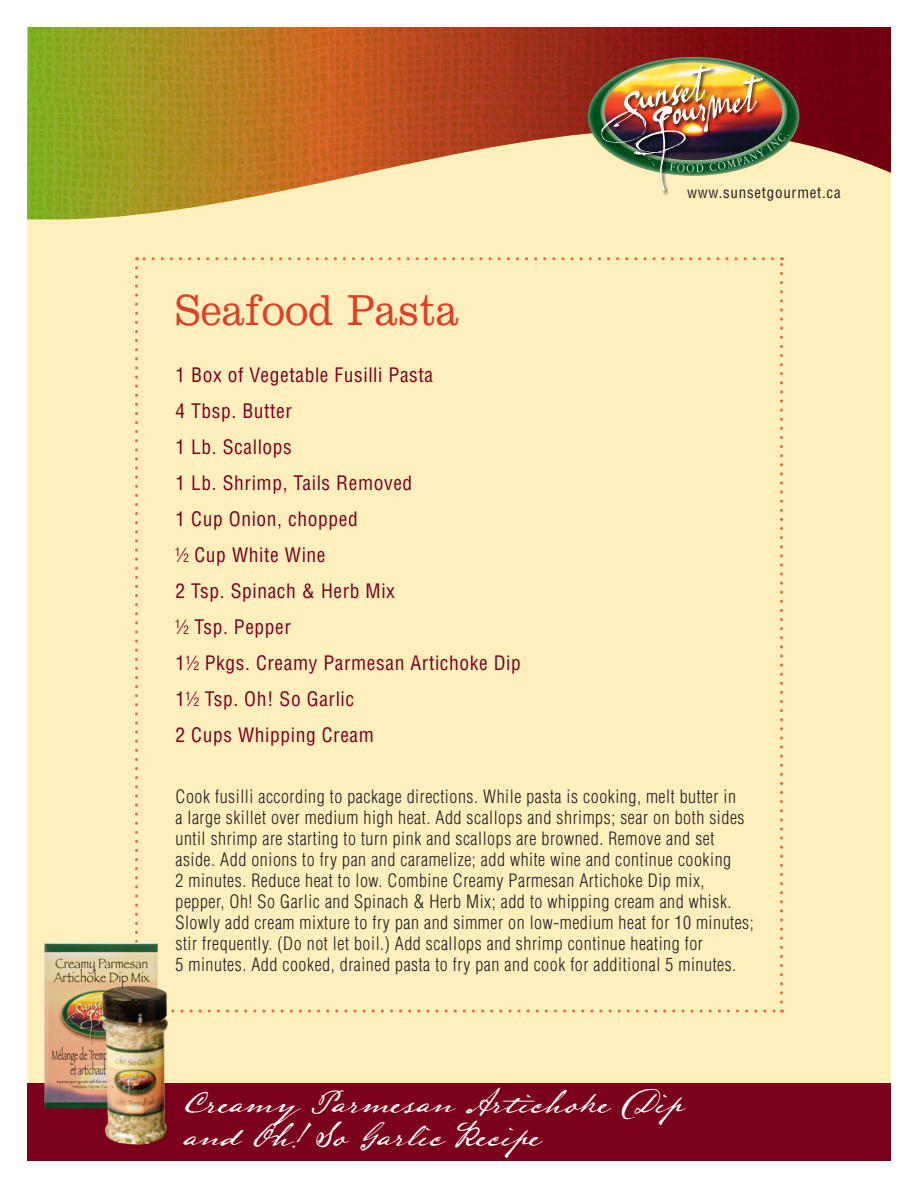
<style>
.page{position:relative;width:918px;height:1188px;background:#fff}
.page>*{position:absolute;margin:0;border:0;box-sizing:border-box;transform-origin:0 0}
.Recipe_Name{font:300 45px "Clarendon LT Std";letter-spacing:.02em;color:#dd3f27;scale:.9 1}
.Footer_Product_s__Na{font:30px/33px "Lamar Pen";color:#fff;scale:.9 1}
.Ingredients{font:condensed 19.5px "Helvetica LT Std";letter-spacing:.03em;color:#7b001c}
.Instructions{font:300 condensed 18px/21px "Helvetica LT Std";letter-spacing:.03em;color:#231f20}
.t1{font:condensed 15px "Helvetica LT Std";letter-spacing:.05em;color:#231f20}
.s1{font-weight:300}
</style>
<div class="page">
<div style="left:27px;top:27px;width:864px;height:1134px;background:#feefbc"></div>
<img style="left:27px;top:27px;width:864px;height:192px">
<svg style="left:588px;top:57px;width:211px;height:119px"></svg>
<img style="left:598px;top:88px;width:3px;height:62px">
<img style="left:684px;top:62px;width:34px;height:2px">
<img style="left:632px;top:191px;width:60px;height:7px">
<img style="left:601px;top:64px;width:188px;height:127px">
<div style="left:27px;top:1083px;width:864px;height:78px;background:#7b001c"></div>
<svg style="left:135px;top:268px;width:3px;height:674px"></svg>
<svg style="left:171px;top:1010px;width:612px;height:2px"></svg>
<svg style="left:780px;top:257px;width:3px;height:745px"></svg>
<svg style="left:136px;top:257px;width:637px;height:3px"></svg>
<img style="left:44px;top:942px;width:114px;height:166px">
<img style="left:102px;top:986px;width:66px;height:159px">
<p class="Recipe_Name" style="left:176px;top:284px;width:316px">Seafood Pasta</p>
<p class="Ingredients" style="left:176px;top:362px;width:259px">1 Box of Vegetable Fusilli Pasta</p>
<p class="Ingredients" style="left:176px;top:398px;width:118px">4 Tbsp. Butter</p>
<p class="Ingredients" style="left:176px;top:434px;width:118px">1 Lb. Scallops</p>
<p class="Ingredients" style="left:176px;top:470px;width:238px">1 Lb. Shrimp, Tails Removed</p>
<p class="Ingredients" style="left:176px;top:506px;width:184px">1 Cup Onion, chopped</p>
<p class="Ingredients" style="left:176px;top:542px;width:152px"><span class="s1">½</span> Cup White Wine</p>
<p class="Ingredients" style="left:176px;top:578px;width:221px">2 Tsp. Spinach &amp; Herb Mix</p>
<p class="Ingredients" style="left:176px;top:614px;width:117px"><span class="s1">½</span> Tsp. Pepper</p>
<p class="Ingredients" style="left:176px;top:650px;width:347px">1<span class="s1">½</span> Pkgs. Creamy Parmesan Artichoke Dip</p>
<p class="Ingredients" style="left:176px;top:686px;width:180px">1<span class="s1">½</span> Tsp. Oh! So Garlic</p>
<p class="Ingredients" style="left:176px;top:722px;width:200px">2 Cups Whipping Cream</p>
<p class="t1" style="left:687px;top:184px;width:155px">www.sunsetgourmet.ca</p>
<p class="Instructions" style="left:176px;top:786px;width:580px">Cook fusilli according to package directions. While pasta is cooking, melt butter in<br>a large skillet over medium high heat. Add scallops and shrimps; sear on both sides until shrimp are starting to turn pink and scallops are browned. Remove and set aside. Add onions to fry pan and caramelize; add white wine and continue cooking<br>2 minutes. Reduce heat to low. Combine Creamy Parmesan Artichoke Dip mix, pepper, Oh! So Garlic and Spinach &amp; Herb Mix; add to whipping cream and whisk.<br>Slowly add cream mixture to fry pan and simmer on low-medium heat for 10 minutes; stir frequently. (Do not let boil.) Add scallops and shrimp continue heating for<br>5 minutes. Add cooked, drained pasta to fry pan and cook for additional 5 minutes.</p>
<p class="Footer_Product_s__Na" style="left:181px;top:1084px;width:558px">Creamy Parmesan Artichoke Dip and Oh! So Garlic Recipe</p>
</div>
